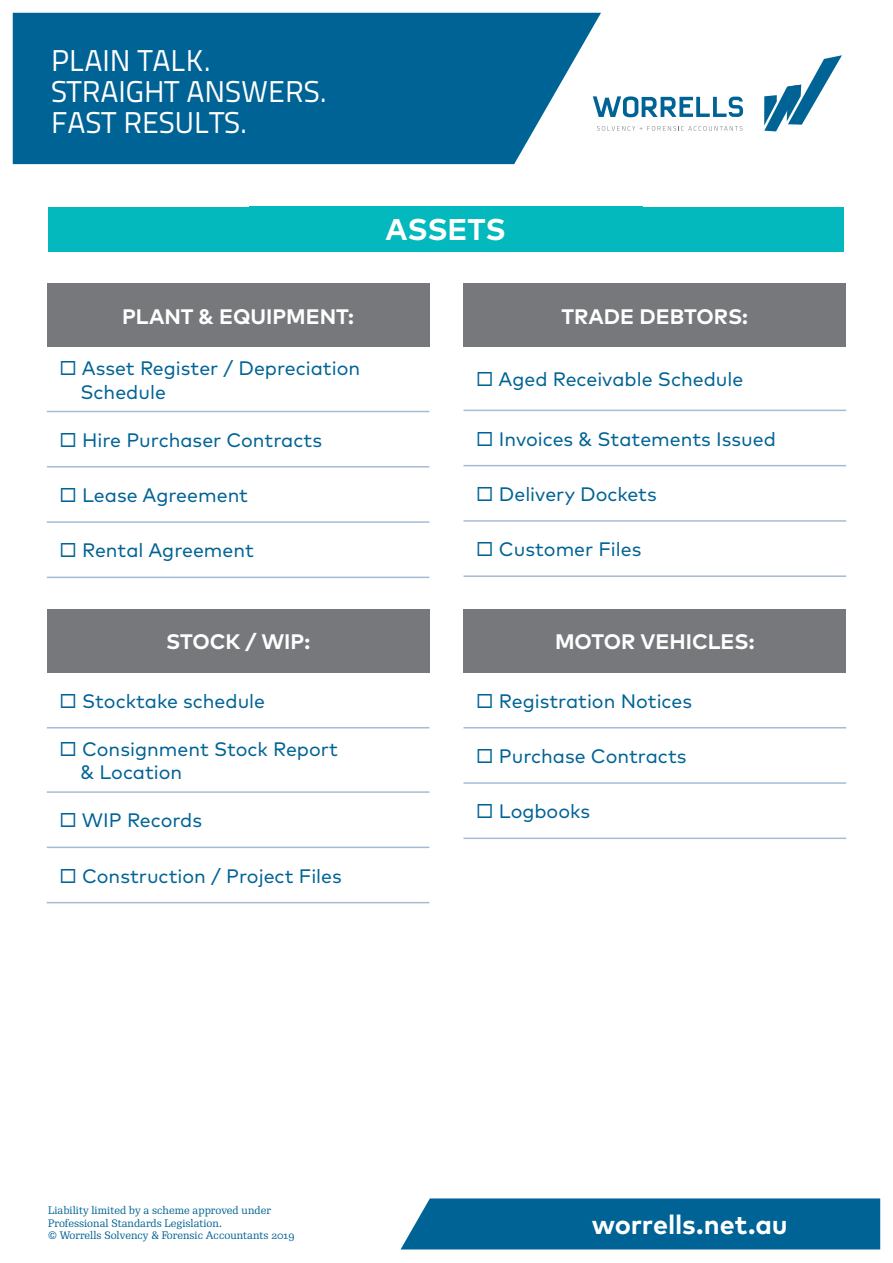
<style>
.page{position:relative;width:893px;height:1263px;background:#fff}
.page>*{position:absolute;margin:0;border:0;box-sizing:border-box;transform-origin:0 0}
.t1{font:30px/31.2px "Titillium Text 22 L";color:#fff}
.SUBHEADING{font:700 30px "Mark Pro";letter-spacing:-.005em;color:#fff}
.t2{font:700 27px "Mark Pro";letter-spacing:-.005em;color:#fff}
.PARA{font:700 21px "Mark Pro";color:#fff}
.PARA-2{font:19.5px "Mark Pro";color:#006395}
.t3{font:10.5px/12.6px "Re Public Std";color:#006395}
</style>
<div class="page">
<div style="left:401px;top:1198px;width:479px;height:51px;background:#006395"></div>
<svg style="left:13px;top:13px;width:588px;height:151px;background:#126e9c"></svg>
<svg style="left:764px;top:55px;width:78px;height:76px"></svg>
<svg style="left:597px;top:126px;width:145px;height:5px"></svg>
<svg style="left:593px;top:96px;width:150px;height:21px"></svg>
<div style="left:47px;top:283px;width:382px;height:64px;background:#76787b"></div>
<hr style="left:47px;top:411px;width:382px;height:1px;background:#a3bdd6">
<hr style="left:47px;top:466px;width:382px;height:1px;background:#a3bdd6">
<hr style="left:47px;top:521px;width:382px;height:2px;background:#a3bdd6">
<hr style="left:47px;top:577px;width:382px;height:1px;background:#a3bdd6">
<div style="left:47px;top:609px;width:382px;height:63px;background:#76787b"></div>
<hr style="left:47px;top:727px;width:382px;height:1px;background:#a3bdd6">
<hr style="left:47px;top:791px;width:382px;height:2px;background:#a3bdd6">
<hr style="left:47px;top:847px;width:382px;height:1px;background:#a3bdd6">
<hr style="left:47px;top:902px;width:382px;height:1px;background:#a3bdd6">
<div style="left:463px;top:283px;width:383px;height:64px;background:#76787b"></div>
<hr style="left:463px;top:410px;width:383px;height:1px;background:#a3bdd6">
<hr style="left:463px;top:465px;width:383px;height:1px;background:#a3bdd6">
<hr style="left:463px;top:520px;width:383px;height:2px;background:#a3bdd6">
<hr style="left:463px;top:575px;width:383px;height:2px;background:#a3bdd6">
<div style="left:463px;top:609px;width:383px;height:63px;background:#76787b"></div>
<hr style="left:463px;top:727px;width:383px;height:1px;background:#a3bdd6">
<hr style="left:463px;top:782px;width:383px;height:2px;background:#a3bdd6">
<hr style="left:463px;top:837px;width:383px;height:2px;background:#a3bdd6">
<div style="left:49px;top:207px;width:795px;height:44px;background:#03b9bd"></div>
<div style="left:249px;top:206px;width:394px;height:45px;background:#03b9bd"></div>
<h1 class="t1" style="left:51px;top:29px;width:278px">PLAIN TALK.<br>STRAIGHT ANSWERS.<br>FAST RESULTS.</h1>
<h1 class="t1" style="left:51px;top:43px;width:278px">PLAIN TALK.<br>STRAIGHT ANSWERS.<br>FAST RESULTS.</h1>
<p class="PARA" style="left:122px;top:300px;width:233px">PLANT &amp; EQUIPMENT:</p>
<p class="PARA-2" style="left:60px;top:354px;width:302px">◻ Asset Register / Depreciation</p>
<p class="PARA-2" style="left:80px;top:377px;width:87px">Schedule</p>
<p class="PARA-2" style="left:60px;top:425px;width:264px">◻ Hire Purchaser Contracts</p>
<p class="PARA-2" style="left:60px;top:481px;width:190px">◻ Lease Agreement</p>
<p class="PARA-2" style="left:60px;top:536px;width:196px">◻ Rental Agreement</p>
<p class="SUBHEADING" style="left:386px;top:207px;width:122px">ASSETS</p>
<p class="PARA" style="left:562px;top:300px;width:188px">TRADE DEBTORS:</p>
<p class="PARA-2" style="left:476px;top:365px;width:269px">◻ Aged Receivable Schedule</p>
<p class="PARA-2" style="left:476px;top:424px;width:301px">◻ Invoices &amp; Statements Issued</p>
<p class="PARA-2" style="left:476px;top:479px;width:182px">◻ Delivery Dockets</p>
<p class="PARA-2" style="left:476px;top:535px;width:167px">◻ Customer Files</p>
<p class="PARA" style="left:166px;top:625px;width:146px">STOCK / WIP:</p>
<p class="PARA-2" style="left:60px;top:686px;width:207px">◻ Stocktake schedule</p>
<p class="PARA-2" style="left:60px;top:734px;width:280px">◻ Consignment Stock Report</p>
<p class="PARA-2" style="left:80px;top:758px;width:103px">&amp; Location</p>
<p class="PARA-2" style="left:60px;top:806px;width:144px">◻ WIP Records</p>
<p class="PARA-2" style="left:60px;top:861px;width:284px">◻ Construction / Project Files</p>
<p class="PARA" style="left:555px;top:625px;width:201px">MOTOR VEHICLES:</p>
<p class="PARA-2" style="left:476px;top:686px;width:217px">◻ Registration Notices</p>
<p class="PARA-2" style="left:476px;top:741px;width:212px">◻ Purchase Contracts</p>
<p class="PARA-2" style="left:476px;top:797px;width:115px">◻ Logbooks</p>
<p class="t3" style="left:48px;top:1204px;width:248px">Liability limited by a scheme approved under<br>Professional Standards Legislation.<br>© Worrells Solvency &amp; Forensic Accountants 2019</p>
<h2 class="t2" style="left:592px;top:1204px;width:197px">worrells.net.au</h2>
</div>
